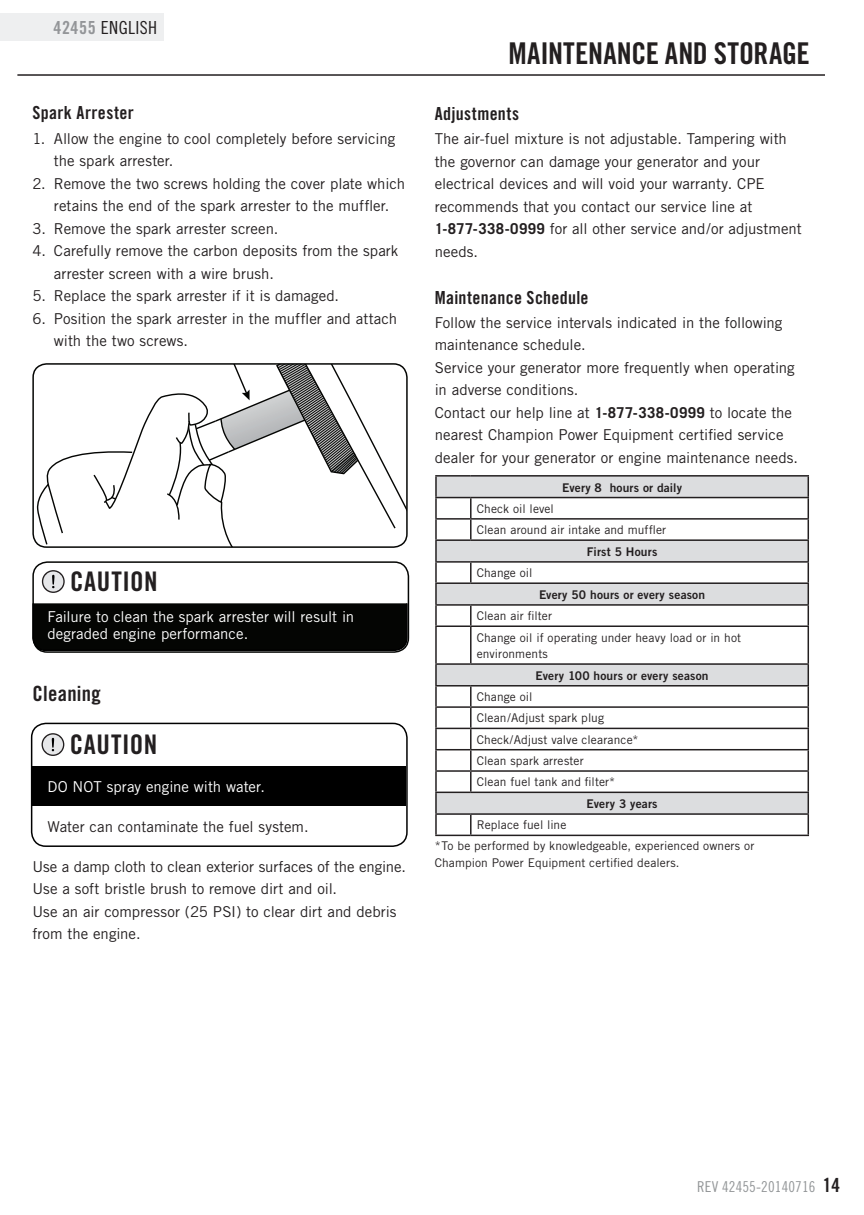
<style>
.page{position:relative;width:864px;height:1215px;background:#fff}
.page>*{position:absolute;margin:0;border:0;box-sizing:border-box;transform-origin:0 0}
.t1{font:30px "Trade Gothic Bold Cond Twenty";color:#231f20}
.t2{font:27px "Trade Gothic Bold Cond Twenty";letter-spacing:.02em;color:#231f20}
.t3{font:21px "Trade Gothic Bold Cond Twenty";letter-spacing:.015em;color:#231f20}
.t4{font:18px "Trade Gothic Bold Cond Twenty";letter-spacing:.02em;color:#231f20}
.t5{font:18px "Trade Gothic Cond Eighteen";letter-spacing:.025em;color:#231f20}
.t6{font:15px/22.5px "Trade Gothic";color:#231f20}
.t7{font:15px/16.5px "Trade Gothic";color:#fff}
.t8{font:15px "Trade Gothic Cond Eighteen";letter-spacing:.01em;color:#939698}
.t9{font:12px/21.3px "Trade Gothic";letter-spacing:.01em;color:#231f20}
.t10{font:12px "Trade Gothic Bold Two";letter-spacing:.015em;color:#231f20}
.s1{font-family:"Trade Gothic Bold Cond Twenty";color:#939598}
.s2{font-weight:700}
.s3{font-family:"Trade Gothic Bold Cond Twenty";font-size:19.5px;color:#231f20}
</style>
<div class="page">
<hr style="left:17px;top:74px;width:808px;height:2px;background:#231f20">
<div style="left:0;top:14px;width:164px;height:27px;background:#eeeff0"></div>
<div style="left:31px;top:723px;width:377px;height:124px;border:2px solid #000;border-radius:14px"></div>
<div style="left:32px;top:766px;width:374px;height:39px;background:#000"></div>
<svg style="left:42px;top:733px;width:22px;height:23px"></svg>
<svg style="left:36px;top:365px;width:369px;height:181px"></svg>
<div style="left:32px;top:363px;width:376px;height:185px;border:2px solid #040503;border-radius:14px"></div>
<div style="left:32px;top:561px;width:377px;height:92px;border:2px solid #040503;border-radius:14px"></div>
<svg style="left:32px;top:602px;width:376px;height:50px;background:#0d0e0c"></svg>
<svg style="left:42px;top:570px;width:23px;height:23px"></svg>
<svg style="left:437px;top:477px;width:371px;height:336px"></svg>
<hr style="left:435px;top:475px;width:36px;height:2px;background:#231f20">
<hr style="left:435px;top:477px;width:2px;height:20px;background:#231f20">
<hr style="left:471px;top:475px;width:338px;height:2px;background:#231f20">
<hr style="left:435px;top:497px;width:36px;height:1px;background:#231f20">
<hr style="left:435px;top:498px;width:2px;height:20px;background:#231f20">
<hr style="left:471px;top:497px;width:338px;height:1px;background:#231f20">
<hr style="left:470px;top:498px;width:2px;height:20px;background:#231f20">
<hr style="left:435px;top:518px;width:36px;height:2px;background:#231f20">
<svg style="left:435px;top:520px;width:2px;height:19px"></svg>
<hr style="left:471px;top:518px;width:338px;height:2px;background:#231f20">
<svg style="left:470px;top:520px;width:2px;height:19px"></svg>
<hr style="left:435px;top:539px;width:36px;height:2px;background:#231f20">
<hr style="left:435px;top:541px;width:2px;height:20px;background:#231f20">
<hr style="left:471px;top:539px;width:338px;height:2px;background:#231f20">
<hr style="left:435px;top:561px;width:36px;height:2px;background:#231f20">
<svg style="left:435px;top:563px;width:2px;height:19px"></svg>
<hr style="left:471px;top:561px;width:338px;height:2px;background:#231f20">
<svg style="left:470px;top:563px;width:2px;height:19px"></svg>
<hr style="left:435px;top:582px;width:36px;height:2px;background:#231f20">
<hr style="left:435px;top:584px;width:2px;height:20px;background:#231f20">
<hr style="left:471px;top:582px;width:338px;height:2px;background:#231f20">
<hr style="left:435px;top:604px;width:36px;height:2px;background:#231f20">
<svg style="left:435px;top:606px;width:2px;height:19px"></svg>
<hr style="left:471px;top:604px;width:338px;height:2px;background:#231f20">
<svg style="left:470px;top:606px;width:2px;height:19px"></svg>
<svg style="left:808px;top:477px;width:1px;height:148px"></svg>
<hr style="left:435px;top:625px;width:36px;height:2px;background:#231f20">
<hr style="left:435px;top:627px;width:2px;height:36px;background:#231f20">
<hr style="left:471px;top:625px;width:338px;height:2px;background:#231f20">
<hr style="left:470px;top:627px;width:2px;height:36px;background:#231f20">
<hr style="left:808px;top:627px;width:1px;height:36px;background:#231f20">
<hr style="left:435px;top:663px;width:36px;height:2px;background:#231f20">
<hr style="left:435px;top:665px;width:2px;height:20px;background:#231f20">
<hr style="left:471px;top:663px;width:338px;height:2px;background:#231f20">
<hr style="left:435px;top:685px;width:36px;height:2px;background:#231f20">
<svg style="left:435px;top:687px;width:2px;height:19px"></svg>
<hr style="left:471px;top:685px;width:338px;height:2px;background:#231f20">
<svg style="left:470px;top:687px;width:2px;height:19px"></svg>
<hr style="left:435px;top:706px;width:36px;height:2px;background:#231f20">
<hr style="left:435px;top:708px;width:2px;height:20px;background:#231f20">
<hr style="left:471px;top:706px;width:338px;height:2px;background:#231f20">
<hr style="left:470px;top:708px;width:2px;height:20px;background:#231f20">
<hr style="left:435px;top:728px;width:36px;height:1px;background:#231f20">
<hr style="left:435px;top:729px;width:2px;height:20px;background:#231f20">
<hr style="left:471px;top:728px;width:338px;height:1px;background:#231f20">
<hr style="left:470px;top:729px;width:2px;height:20px;background:#231f20">
<hr style="left:435px;top:749px;width:36px;height:1px;background:#231f20">
<hr style="left:435px;top:750px;width:2px;height:20px;background:#231f20">
<hr style="left:471px;top:749px;width:338px;height:1px;background:#231f20">
<hr style="left:470px;top:750px;width:2px;height:20px;background:#231f20">
<hr style="left:435px;top:770px;width:36px;height:2px;background:#231f20">
<hr style="left:435px;top:772px;width:2px;height:20px;background:#231f20">
<hr style="left:471px;top:770px;width:338px;height:2px;background:#231f20">
<hr style="left:470px;top:772px;width:2px;height:20px;background:#231f20">
<hr style="left:435px;top:792px;width:36px;height:1px;background:#231f20">
<hr style="left:435px;top:793px;width:2px;height:20px;background:#231f20">
<hr style="left:471px;top:792px;width:338px;height:1px;background:#231f20">
<hr style="left:435px;top:813px;width:36px;height:2px;background:#231f20">
<hr style="left:435px;top:815px;width:2px;height:20px;background:#231f20">
<hr style="left:471px;top:813px;width:338px;height:2px;background:#231f20">
<hr style="left:470px;top:815px;width:2px;height:20px;background:#231f20">
<svg style="left:808px;top:665px;width:1px;height:170px"></svg>
<hr style="left:435px;top:835px;width:36px;height:1px;background:#231f20">
<hr style="left:471px;top:835px;width:338px;height:1px;background:#231f20">
<p class="t5" style="left:54px;top:17px;width:105px"><span class="s1">42455</span> ENGLISH</p>
<p class="t4" style="left:32px;top:102px;width:103px">Spark Arrester</p>
<p class="t6" style="left:54px;top:127px;width:343px;text-indent:-22px">1. Allow the engine to cool completely before servicing the spark arrester.</p>
<p class="t6" style="left:32px;top:172px;width:374px;text-align:center">2. Remove the two screws holding the cover plate which retains the end of the spark arrester to the muffler.</p>
<p class="t6" style="left:32px;top:217px;width:248px">3. Remove the spark arrester screen.</p>
<p class="t6" style="left:54px;top:239px;width:346px;text-indent:-22px">4. Carefully remove the carbon deposits from the spark arrester screen with a wire brush.</p>
<p class="t6" style="left:32px;top:284px;width:308px">5. Replace the spark arrester if it is damaged.</p>
<p class="t6" style="left:54px;top:307px;width:345px;text-indent:-22px">6. Position the spark arrester in the muffler and attach with the two screws.</p>
<h2 class="t2" style="left:70px;top:565px;width:89px">CAUTION</h2>
<p class="t7" style="left:47px;top:608px;width:308px">Failure to clean the spark arrester will result in degraded engine performance.</p>
<h3 class="t3" style="left:32px;top:681px;width:70px">Cleaning</h3>
<h2 class="t2" style="left:70px;top:728px;width:89px">CAUTION</h2>
<p class="t7" style="left:47px;top:779px;width:219px">DO NOT spray engine with water.</p>
<p class="t6" style="left:47px;top:815px;width:263px">Water can contaminate the fuel system.</p>
<p class="t6" style="left:32px;top:855px;width:375px">Use a damp cloth to clean exterior surfaces of the engine.<br>Use a soft bristle brush to remove dirt and oil.<br>Use an air compressor (25 PSI) to clear dirt and debris from the engine.</p>
<h1 class="t1" style="left:509px;top:35px;width:33px">Maintenance</h1>
<h1 class="t1" style="left:665px;top:35px;width:78px">and Storage</h1>
<p class="t4" style="left:435px;top:103px;width:86px">Adjustments</p>
<p class="t6" style="left:435px;top:127px;width:369px">The air-fuel mixture is not adjustable. Tampering with the governor can damage your generator and your electrical devices and will void your warranty. CPE recommends that you contact our service line at <span class="s2">1-877-338-0999</span> for all other service and/or adjustment needs.</p>
<p class="t4" style="left:435px;top:286px;width:155px">Maintenance Schedule</p>
<p class="t6" style="left:435px;top:311px;width:365px">Follow the service intervals indicated in the following maintenance schedule.<br>Service your generator more frequently when operating in adverse conditions.<br>Contact our help line at <span class="s2">1-877-338-0999</span> to locate the nearest Champion Power Equipment certified service dealer for your generator or engine maintenance needs.</p>
<p class="t10" style="left:562px;top:480px;width:121px">Every 8 hours or daily</p>
<p class="t9" style="left:477px;top:498px;width:191px">Check oil level<br>Clean around air intake and muffler</p>
<p class="t10" style="left:587px;top:544px;width:72px">First 5 Hours</p>
<p class="t9" style="left:477px;top:562px;width:57px">Change oil</p>
<p class="t10" style="left:539px;top:587px;width:168px">Every 50 hours or every season</p>
<p class="t9" style="left:477px;top:605px;width:266px">Clean air filter<br>Change oil if operating under heavy load or in hot</p>
<p class="t9" style="left:477px;top:643px;width:73px">environments</p>
<p class="t10" style="left:536px;top:668px;width:174px">Every 100 hours or every season</p>
<p class="t9" style="left:477px;top:686px;width:163px">Change oil<br>Clean/Adjust spark plug<br>Check/Adjust valve clearance*<br>Clean spark arrester<br>Clean fuel tank and filter*</p>
<p class="t10" style="left:587px;top:796px;width:72px">Every 3 years</p>
<p class="t9" style="left:477px;top:814px;width:91px">Replace fuel line</p>
<p class="t9" style="left:435px;top:838px;width:321px;line-height:16.5px">*To be performed by knowledgeable, experienced owners or<br>Champion Power Equipment certified dealers.</p>
<p class="t8" style="left:697px;top:1178px;width:144px">REV 42455-20140716 <span class="s3">14</span></p>
</div>
